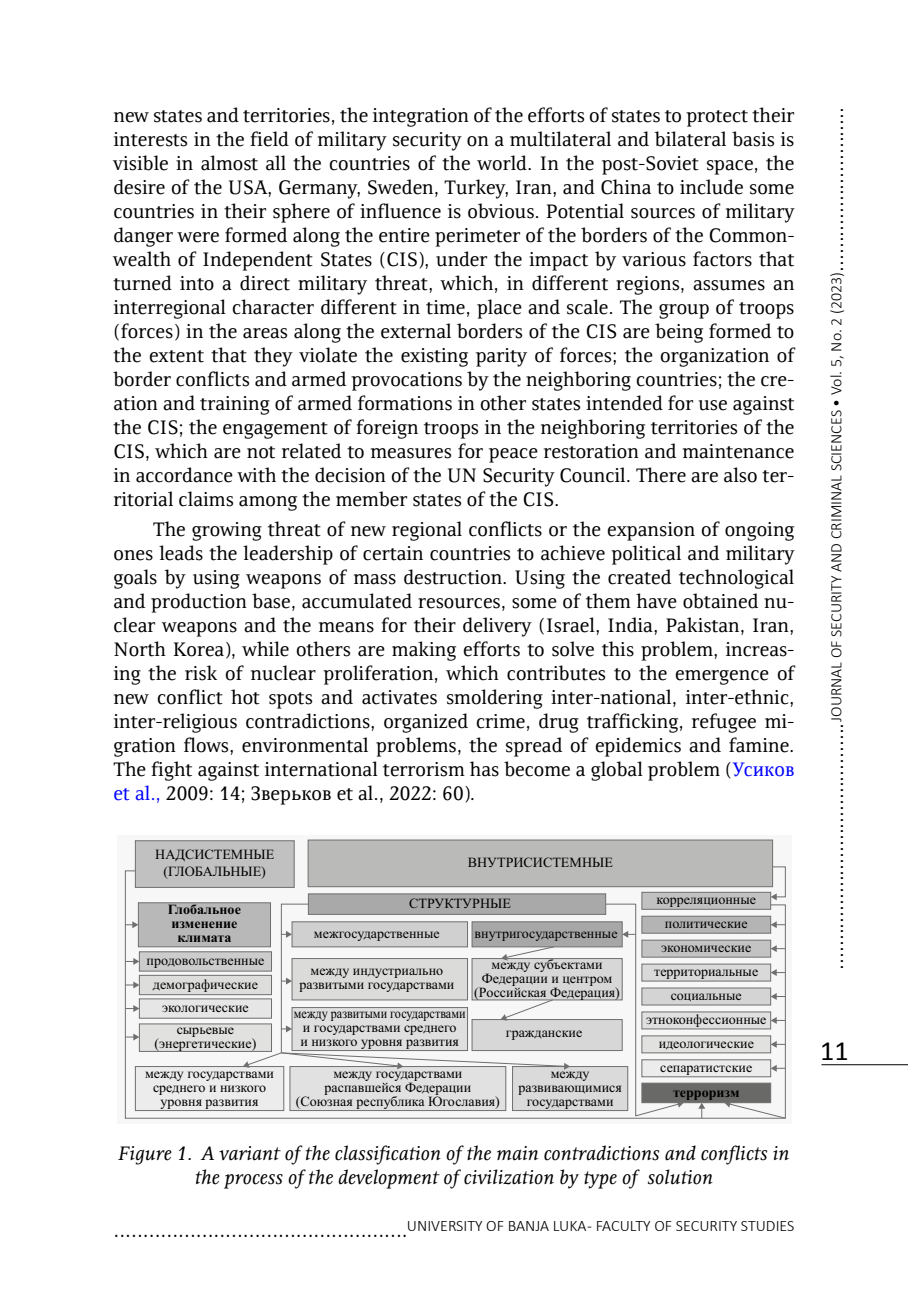
<style>
.page{position:relative;width:908px;height:1304px;background:#fff}
.page>*{position:absolute;margin:0;border:0;box-sizing:border-box;transform-origin:0 0}
.t1{font:28px "Calibri";color:#000}
.t2{font:300 24px "Calibri";color:#000}
.t3{font:20px/24px "Resavska BG";color:#000;text-align:justify}
.t4{font:italic 20px/24px "Resavska BG";color:#000;text-align:center}
.t5{font:300 16px "Calibri";color:#000}
.t6{font:14px/14px "Times New Roman";color:#000;text-align:center}
.t7{font:14px/14px "Times New Roman";color:#000;text-align:center;scale:.87 1}
.t8{font:700 14px/14px "Times New Roman";color:#000;text-align:center}
.s1{color:#00f}
.s2{font-family:"Cambria"}
</style>
<div class="page">
<hr style="left:821px;top:1064px;width:86px;height:1px;background:#000">
<div style="left:117px;top:836px;width:674px;height:288px;background:#f7f7f7"></div>
<div style="left:135px;top:840px;width:159px;height:48px;background:#c1c1c1;border:1px solid #706f6f"></div>
<div style="left:307px;top:840px;width:465px;height:47px;background:#babab9;border:1px solid #706f6f"></div>
<svg style="left:124px;top:870px;width:662px;height:249px"></svg>
<svg style="left:132px;top:921px;width:6px;height:7px"></svg>
<svg style="left:125px;top:958px;width:14px;height:7px"></svg>
<svg style="left:125px;top:981px;width:14px;height:7px"></svg>
<svg style="left:125px;top:1005px;width:14px;height:7px"></svg>
<svg style="left:125px;top:1034px;width:14px;height:6px"></svg>
<svg style="left:698px;top:1103px;width:7px;height:15px"></svg>
<svg style="left:724px;top:1101px;width:62px;height:18px"></svg>
<svg style="left:770px;top:866px;width:16px;height:34px"></svg>
<svg style="left:770px;top:921px;width:15px;height:7px"></svg>
<svg style="left:770px;top:945px;width:15px;height:7px"></svg>
<svg style="left:770px;top:969px;width:15px;height:7px"></svg>
<svg style="left:770px;top:993px;width:15px;height:7px"></svg>
<svg style="left:770px;top:1017px;width:15px;height:7px"></svg>
<svg style="left:770px;top:1041px;width:15px;height:7px"></svg>
<svg style="left:770px;top:1065px;width:15px;height:7px"></svg>
<svg style="left:604px;top:903px;width:79px;height:214px"></svg>
<svg style="left:243px;top:903px;width:327px;height:167px"></svg>
<p class="t3" style="left:113px;top:104px;width:682px">new states and territories, the integration of the efforts of states to protect their interests in the field of military security on a multilateral and bilateral basis is visible in almost all the countries of the world. In the post-Soviet space, the desire of the USA, Germany, Sweden, Turkey, Iran, and China to include some countries in their sphere of influence is obvious. Potential sources of military danger were formed along the entire perimeter of the borders of the Common&shy;wealth of Independent States (CIS), under the impact by various factors that turned into a direct military threat, which, in different regions, assumes an interregional character different in time, place and scale. The group of troops (forces) in the areas along the external borders of the CIS are being formed to the extent that they violate the existing parity of forces; the organization of border conflicts and armed provocations by the neighboring countries; the cre&shy;ation and training of armed formations in other states intended for use against the CIS; the engagement of foreign troops in the neighboring territories of the CIS, which are not related to measures for peace restoration and maintenance in accordance with the decision of the UN Security Council. There are also ter&shy;ritorial claims among the member states of the CIS.</p>
<p class="t3" style="left:113px;top:517px;width:682px;text-indent:40px">The growing threat of new regional conflicts or the expansion of ongoing ones leads the leadership of certain countries to achieve political and military goals by using weapons of mass destruction. Using the created technological and production base, accumulated resources, some of them have obtained nu&shy;clear weapons and the means for their delivery (Israel, India, Pakistan, Iran, North Korea), while others are making efforts to solve this problem, increas&shy;ing the risk of nuclear proliferation, which contributes to the emergence of new conflict hot spots and activates smoldering inter-national, inter-ethnic, inter-religious contradictions, organized crime, drug trafficking, refugee mi&shy;gration flows, environmental problems, the spread of epidemics and famine.<br>The fight against international terrorism has become a global problem (<span class="s1">Усиков et al.,</span> 2009: 14; Звер<span class="s2">ь</span>ков et al., 2022: 60).</p>
<p class="t6" style="left:155px;top:846px;width:120px;line-height:16.8px">НАДСИСТЕМНЫЕ (ГЛОБАЛЬНЫЕ)</p>
<p class="t8" style="left:168px;top:902px;width:74px">Глобальное изменение климата</p>
<p class="t6" style="left:146px;top:948px;width:119px;line-height:23.6px">продовольственные демографические экологические</p>
<p class="t6" style="left:154px;top:1022px;width:103px">сырьевые (энергетические)</p>
<p class="t6" style="left:145px;top:1066px;width:130px">между государствами среднего и низкого уровня развития</p>
<p class="t6" style="left:467px;top:855px;width:147px">ВНУТРИСИСТЕМНЫЕ</p>
<p class="t6" style="left:314px;top:888px;width:198px;line-height:30.6px;text-align:left;text-indent:95px">СТРУКТУРНЫЕ межгосударственные</p>
<p class="t6" style="left:474px;top:926px;width:144px">внутригосударственные</p>
<p class="t6" style="left:474px;top:957px;width:147px">между субъектами<br>Федерации и центром (Российская Федерация)</p>
<p class="t6" style="left:505px;top:1025px;width:78px">гражданские</p>
<p class="t6" style="left:295px;top:1066px;width:206px">между государствами распавшейся Федерации (Союзная республика Югославия)</p>
<p class="t6" style="left:518px;top:1066px;width:105px">между развивающимися государствами</p>
<p class="t6" style="left:299px;top:963px;width:156px">между индустриально развитыми государствами</p>
<p class="t7" style="left:294px;top:1006px;width:199px">между развитыми государствами и государствами среднего<br>и низкого уровня развития</p>
<p class="t6" style="left:645px;top:888px;width:122px;line-height:24px">корреляционные политические экономические территориальные социальные этноконфессионные идеологические сепаратистские</p>
<p class="t8" style="left:672px;top:1084px;width:68px">терроризм</p>
<p class="t4" style="left:118px;top:1141px;width:672px">Figure 1. A variant of the classification of the main contradictions and conflicts in the process of the development of civilization by type of solution</p>
<p class="t5" style="left:407px;top:1216px;width:389px">UNIVERSITY OF BANJA LUKA - FACULTY OF SECURITY STUDIES</p>
<p class="t2" style="left:113px;top:1214px;width:295px">..................................................</p>
<p class="t2" style="left:820px;top:272px;width:166px;rotate:-90deg">............................</p>
<p class="t5" style="left:825px;top:722px;width:452px;rotate:-90deg">JOURNAL OF SECURITY AND CRIMINAL SCIENCES • Vol. 5, No. 2 (2023)</p>
<p class="t2" style="left:820px;top:970px;width:248px;rotate:-90deg">..........................................</p>
<h1 class="t1" style="left:819px;top:1033px;width:30px">11</h1>
</div>
